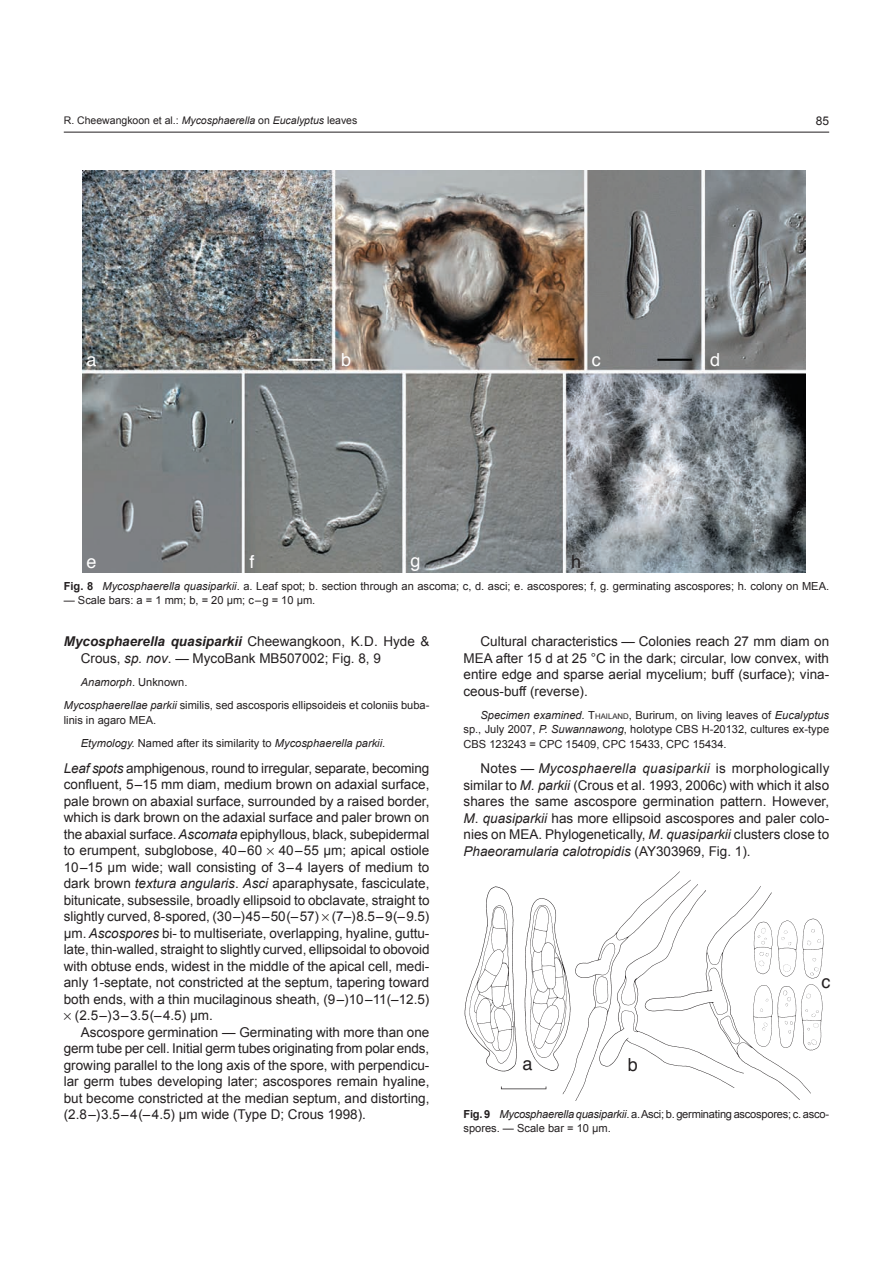
<style>
.page{position:relative;width:893px;height:1263px;background:#fff}
.page>*{position:absolute;margin:0;border:0;box-sizing:border-box;transform-origin:0 0}
.t1{font:18px "Helvetica";color:#fff}
.t2{font:18px "Helvetica";color:#231f20}
.t3{font:13.5px/16.5px "Arial";color:#231f20;text-align:justify}
.t4{font:12px "Arial";color:#231f20}
.t5{font:11.1px/23.4px "Arial";color:#231f20}
.t6{font:11.1px/14.4px "Arial";letter-spacing:-.02em;color:#231f20}
.t7{font:10.5px "Arial";color:#231f20}
.s1{font-style:italic}
.s2{font-weight:700}
.s3{font-weight:700;font-style:italic}
.s4{font-size:7.8px}
</style>
<div class="page">
<hr style="left:64px;top:132px;width:765px;height:1px;background:#231f20">
<img style="left:83px;top:170px;width:722px;height:403px">
<img style="left:464px;top:871px;width:360px;height:229px">
<p class="t7" style="left:64px;top:115px;width:295px">R. Cheewangkoon et al.: <span class="s1">Mycosphaerella</span> on <span class="s1">Eucalyptus</span> leaves</p>
<p class="t4" style="left:816px;top:114px;width:15px">85</p>
<h1 class="t1" style="left:86px;top:344px;width:12px">a</h1>
<h1 class="t1" style="left:341px;top:344px;width:12px">b</h1>
<h1 class="t1" style="left:592px;top:344px;width:10px">c</h1>
<h1 class="t1" style="left:710px;top:344px;width:12px">d</h1>
<h1 class="t1" style="left:86px;top:546px;width:12px">e</h1>
<h1 class="t1" style="left:249px;top:546px;width:7px">f</h1>
<h1 class="t1" style="left:410px;top:545px;width:12px">g</h1>
<h1 class="t2" style="left:571px;top:546px;width:12px">h</h1>
<p class="t5" style="left:64px;top:574px;width:767px"><span class="s2">Fig. 8</span> <span class="s1">Mycosphaerella quasiparkii</span>. a. Leaf spot; b. section through an ascoma; c, d. asci; e. ascospores; f, g. germinating ascospores; h. colony on MEA.</p>
<p class="t5" style="left:64px;top:589px;width:253px">— Scale bars: a = 1 mm; b, = 20 µm; c–g = 10 µm.</p>
<p class="t3" style="left:81px;top:633px;width:350px;text-indent:-17px"><span class="s3">Mycosphaerella quasiparkii</span> Cheewangkoon, K.D. Hyde &amp;<br>Crous, <span class="s1">sp. nov</span>. — MycoBank MB507002; Fig. 8, 9</p>
<p class="t5" style="left:64px;top:670px;width:366px;text-indent:17px"><span class="s1">Anamorph</span>. Unknown.<br><span class="s1">Mycosphaerellae parkii</span> similis, sed ascosporis ellipsoideis et coloniis buba-</p>
<p class="t5" style="left:81px;top:708px;width:306px;text-indent:-17px">linis in agaro MEA.<br><span class="s1">Etymology.</span> Named after its similarity to <span class="s1">Mycosphaerella parkii</span>.</p>
<p class="t3" style="left:64px;top:760px;width:367px"><span class="s1">Leaf spots</span> amphigenous, round to irregular, separate, becoming</p>
<p class="t3" style="left:64px;top:776px;width:367px">confluent, 5–15 mm diam, medium brown on adaxial surface,</p>
<p class="t3" style="left:64px;top:793px;width:367px">pale brown on abaxial surface, surrounded by a raised border,</p>
<p class="t3" style="left:64px;top:809px;width:367px">which is dark brown on the adaxial surface and paler brown on</p>
<p class="t3" style="left:64px;top:826px;width:367px">the abaxial surface. <span class="s1">Ascomata</span> epiphyllous, black, subepidermal</p>
<p class="t3" style="left:64px;top:842px;width:367px">to erumpent, subglobose, 40–60 40–55 µm; apical ostiole</p>
<p class="t3" style="left:64px;top:859px;width:367px">10–15 µm wide; wall consisting of 3–4 layers of medium to</p>
<p class="t3" style="left:64px;top:875px;width:367px">dark brown <span class="s1">textura angularis</span>. <span class="s1">Asci</span> aparaphysate, fasciculate,</p>
<p class="t3" style="left:64px;top:892px;width:367px">bitunicate, subsessile, broadly ellipsoid to obclavate, straight to</p>
<p class="t3" style="left:64px;top:908px;width:367px">slightly curved, 8-spored, (30–)45–50(–57) (7–)8.5–9(–9.5)</p>
<p class="t3" style="left:64px;top:925px;width:367px">µm. <span class="s1">Ascospores</span> bi- to multiseriate, overlapping, hyaline, guttu-</p>
<p class="t3" style="left:64px;top:941px;width:367px">late, thin-walled, straight to slightly curved, ellipsoidal to obovoid</p>
<p class="t3" style="left:64px;top:958px;width:367px">with obtuse ends, widest in the middle of the apical cell, medi-</p>
<p class="t3" style="left:64px;top:974px;width:367px">anly 1-septate, not constricted at the septum, tapering toward</p>
<p class="t3" style="left:64px;top:991px;width:367px">both ends, with a thin mucilaginous sheath, (9–)10–11(–12.5)</p>
<p class="t3" style="left:75px;top:1007px;width:139px">(2.5–)3–3.5(–4.5) µm.</p>
<p class="t3" style="left:81px;top:1024px;width:350px">Ascospore germination <span class="s1">—</span> Germinating with more than one</p>
<p class="t3" style="left:64px;top:1040px;width:367px">germ tube per cell. Initial germ tubes originating from polar ends,</p>
<p class="t3" style="left:64px;top:1057px;width:367px">growing parallel to the long axis of the spore, with perpendicu-</p>
<p class="t3" style="left:64px;top:1073px;width:367px">lar germ tubes developing later; ascospores remain hyaline,</p>
<p class="t3" style="left:64px;top:1090px;width:367px">but become constricted at the median septum, and distorting,</p>
<p class="t3" style="left:64px;top:1106px;width:304px">(2.8–)3.5–4(–4.5) µm wide (Type D; Crous 1998).</p>
<p class="t3" style="left:463px;top:633px;width:367px;text-indent:17px">Cultural characteristics <span class="s1">—</span> Colonies reach 27 mm diam on MEA after 15 d at 25 °C in the dark; circular, low convex, with entire edge and sparse aerial mycelium; buff (surface); vina&shy;ceous-buff (reverse).</p>
<p class="t5" style="left:463px;top:708px;width:367px;line-height:14.4px;text-align:justify;text-indent:17px"><span class="s1">Specimen examined.</span> T<span class="s4">hailand</span>, Burirum, on living leaves of <span class="s1">Eucalyptus </span>sp., July 2007, <span class="s1">P. Suwannawong</span>, holotype CBS H-20132, cultures ex-type CBS 123243 = CPC 15409, CPC 15433, CPC 15434.</p>
<p class="t3" style="left:463px;top:760px;width:367px;text-indent:17px">Notes <span class="s1">— Mycosphaerella quasiparkii</span> is morphologically similar to <span class="s1">M. parkii</span> (Crous et al. 1993, 2006c) with which it also shares the same ascospore germination pattern. However, <span class="s1">M</span>. <span class="s1">quasiparkii</span> has more ellipsoid ascospores and paler colo&shy;nies on MEA. Phylogenetically, <span class="s1">M</span>. <span class="s1">quasiparkii</span> clusters close to <span class="s1">Phaeoramularia calotropidis</span> (AY303969, Fig. 1).</p>
<h1 class="t2" style="left:522px;top:1048px;width:12px">a</h1>
<h1 class="t2" style="left:628px;top:1050px;width:12px">b</h1>
<h1 class="t2" style="left:821px;top:966px;width:10px">c</h1>
<p class="t6" style="left:463px;top:1106px;width:367px"><span class="s2">Fig. 9</span> <span class="s1">Mycosphaerella quasiparkii</span>. a. Asci; b. germinating ascospores; c. asco&shy;spores. — Scale bar = 10 µm.</p>
</div>
